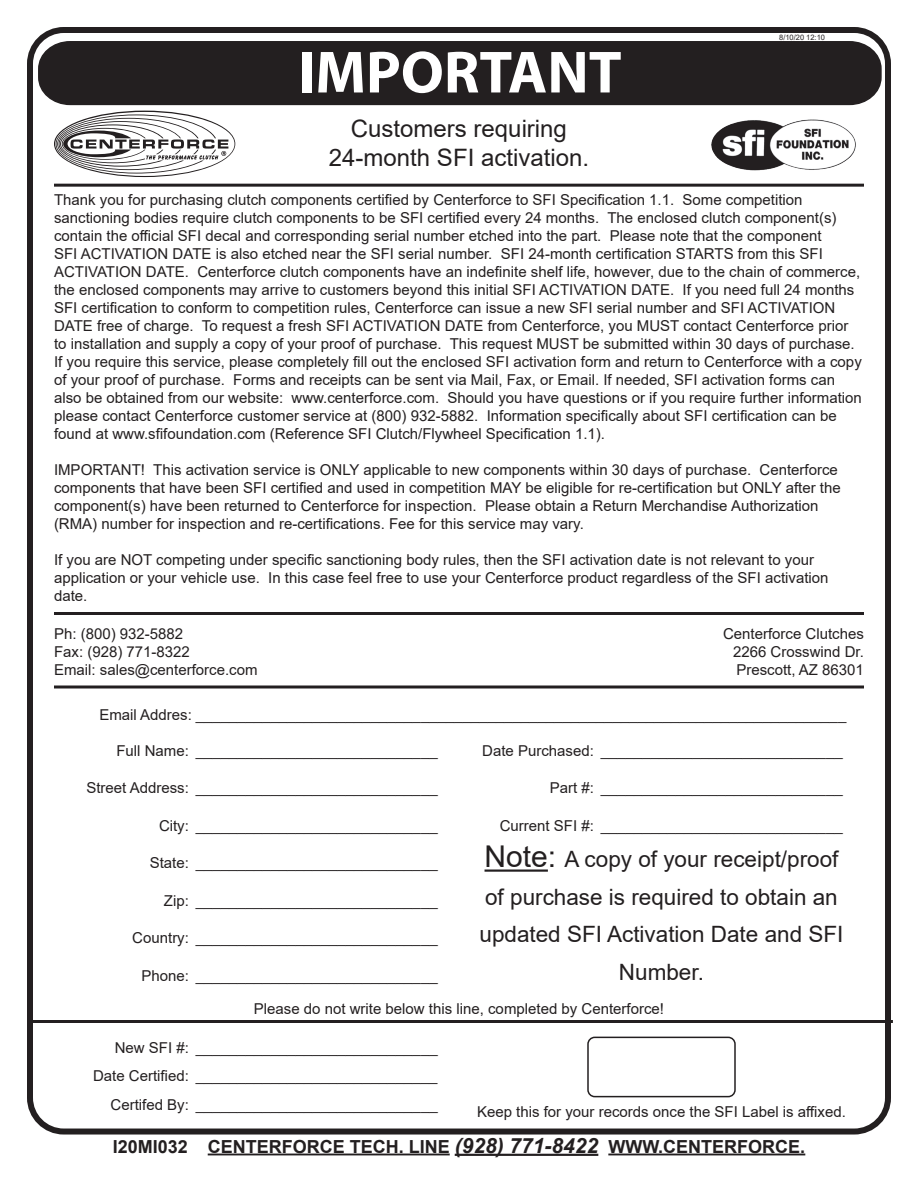
<style>
.page{position:relative;width:918px;height:1188px;background:#fff}
.page>*{position:absolute;margin:0;border:0;box-sizing:border-box;transform-origin:0 0}
.t1{font:700 60px "Myriad Pro";color:#fff}
.t2{font:24px/28.8px "Arial";color:#231f20;text-align:center}
.t3{font:22.5px/37.5px "Arial";color:#231f20;text-align:center}
.t4{font:700 18px "Arial";color:#231f20}
.t5{font:15px/18px "Arial";color:#231f20}
.t6{font:7.5px "Arial";color:#231f20}
.s1{font-size:30px}
.s2{font-style:italic;font-size:21px}
</style>
<div class="page">
<div style="left:27px;top:27px;width:864px;height:1108px;border:6px solid #231f20;border-radius:34px"></div>
<div style="left:37px;top:40px;width:845px;height:66px;background:#231f20"></div>
<hr style="left:208px;top:1154px;width:242px;height:1px;background:#231f20">
<hr style="left:455px;top:1154px;width:143px;height:2px;background:#231f20">
<hr style="left:608px;top:1154px;width:197px;height:1px;background:#231f20">
<svg style="left:54px;top:111px;width:181px;height:66px"></svg>
<img style="left:711px;top:119px;width:145px;height:52px">
<hr style="left:485px;top:870px;width:63px;height:2px;background:#231f20">
<hr style="left:54px;top:184px;width:810px;height:3px;background:#231f20">
<hr style="left:54px;top:686px;width:810px;height:2px;background:#231f20">
<hr style="left:54px;top:612px;width:810px;height:3px;background:#231f20">
<hr style="left:27px;top:1020px;width:866px;height:3px;background:#231f20">
<div style="left:587px;top:1037px;width:149px;height:60px;border:2px solid #231f20;border-radius:7px"></div>
<p class="t6" style="left:779px;top:32px;width:47px">8/10/20 12:10</p>
<h1 class="t1" style="left:298px;top:33px;width:325px">IMPORTANT</h1>
<h2 class="t2" style="left:329px;top:114px;width:262px">Customers requiring<br>24-month SFI activation.</h2>
<p class="t5" style="left:54px;top:191px;width:809px">Thank you for purchasing clutch components certified by Centerforce to SFI Specification 1.1. Some competition sanctioning bodies require clutch components to be SFI certified every 24 months. The enclosed clutch component(s) contain the official SFI decal and corresponding serial number etched into the part. Please note that the component<br>SFI ACTIVATION DATE is also etched near the SFI serial number. SFI 24-month certification STARTS from this SFI ACTIVATION DATE. Centerforce clutch components have an indefinite shelf life, however, due to the chain of commerce, the enclosed components may arrive to customers beyond this initial SFI ACTIVATION DATE. If you need full 24 months SFI certification to conform to competition rules, Centerforce can issue a new SFI serial number and SFI ACTIVATION DATE free of charge. To request a fresh SFI ACTIVATION DATE from Centerforce, you MUST contact Centerforce prior to installation and supply a copy of your proof of purchase. This request MUST be submitted within 30 days of purchase.<br>If you require this service, please completely fill out the enclosed SFI activation form and return to Centerforce with a copy of your proof of purchase. Forms and receipts can be sent via Mail, Fax, or Email. If needed, SFI activation forms can also be obtained from our website: www.centerforce.com. Should you have questions or if you require further information please contact Centerforce customer service at (800) 932-5882. Information specifically about SFI certification can be found at www.sfifoundation.com (Reference SFI Clutch/Flywheel Specification 1.1).</p>
<p class="t5" style="left:54px;top:461px;width:788px">IMPORTANT! This activation service is ONLY applicable to new components within 30 days of purchase. Centerforce components that have been SFI certified and used in competition MAY be eligible for re-certification but ONLY after the component(s) have been returned to Centerforce for inspection. Please obtain a Return Merchandise Authorization (RMA) number for inspection and re-certifications. Fee for this service may vary.</p>
<p class="t5" style="left:54px;top:551px;width:776px">If you are NOT competing under specific sanctioning body rules, then the SFI activation date is not relevant to your application or your vehicle use. In this case feel free to use your Centerforce product regardless of the SFI activation date.</p>
<p class="t5" style="left:54px;top:625px;width:131px">Ph: (800) 932-5882</p>
<p class="t5" style="left:723px;top:625px;width:142px">Centerforce Clutches</p>
<p class="t5" style="left:54px;top:643px;width:137px">Fax: (928) 771-8322</p>
<p class="t5" style="left:733px;top:643px;width:132px">2266 Crosswind Dr.</p>
<p class="t5" style="left:54px;top:661px;width:205px">Email: sales@centerforce.com</p>
<p class="t5" style="left:736px;top:661px;width:129px">Prescott, AZ 86301</p>
<p class="t5" style="left:99px;top:705px;width:748px">Email Addres: ______________________________________________________________________________</p>
<p class="t5" style="left:116px;top:741px;width:323px">Full Name: _____________________________</p>
<p class="t5" style="left:86px;top:779px;width:353px">Street Address: _____________________________</p>
<p class="t5" style="left:159px;top:816px;width:280px">City: _____________________________</p>
<p class="t5" style="left:150px;top:854px;width:289px">State: _____________________________</p>
<p class="t5" style="left:164px;top:891px;width:275px">Zip: _____________________________</p>
<p class="t5" style="left:132px;top:929px;width:307px">Country: _____________________________</p>
<p class="t5" style="left:141px;top:966px;width:298px">Phone: _____________________________</p>
<p class="t5" style="left:482px;top:741px;width:362px">Date Purchased: _____________________________</p>
<p class="t5" style="left:550px;top:779px;width:294px">Part #: _____________________________</p>
<p class="t5" style="left:500px;top:816px;width:344px">Current SFI #: _____________________________</p>
<h3 class="t3" style="left:480px;top:841px;width:365px"><span class="s1">Note:</span> A copy of your receipt/proof of purchase is required to obtain an updated SFI Activation Date and SFI<br>Number.</h3>
<p class="t5" style="left:254px;top:1000px;width:412px">Please do not write below this line, completed by Centerforce!</p>
<p class="t5" style="left:93px;top:1033px;width:346px;line-height:28.5px;text-align:right">New SFI #: _____________________________<br>Date Certified: _____________________________<br>Certifed By: _____________________________</p>
<p class="t5" style="left:477px;top:1103px;width:370px">Keep this for your records once the SFI Label is affixed.</p>
<p class="t4" style="left:113px;top:1134px;width:694px">I20MI032 CENTERFORCE TECH. LINE <span class="s2">(928) 771-8422</span> WWW.CENTERFORCE.</p>
</div>
